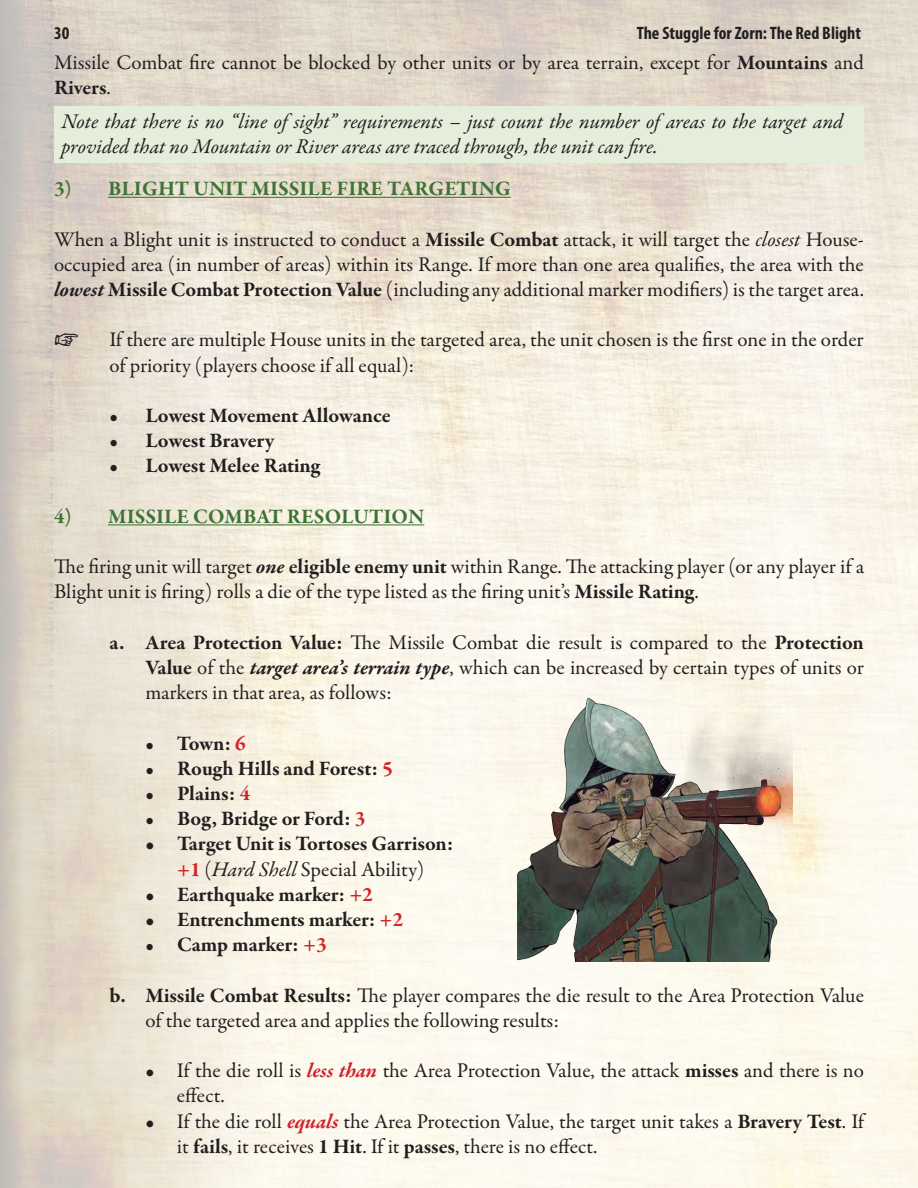
<style>
.page{position:relative;width:918px;height:1188px;background:#fff}
.page>*{position:absolute;margin:0;border:0;box-sizing:border-box;transform-origin:0 0}
.Paragraph_Style_6{font:21px/25.2px "Garamond Premr Pro";color:#231f20}
.Paragraph_Style_6-2{font:700 21px "Garamond Premr Pro";letter-spacing:-.005em;color:#231f20}
.t1{font:italic 21px/25.2px "Garamond Premr Pro";letter-spacing:-.005em;color:#231f20}
.t2{font:700 21px "Garamond Premr Pro";color:#3e7336}
.t3{font:700 condensed 18px "Myriad Pro";color:#231f20}
.s1{font-weight:700}
.s2{font-style:italic}
.s3{font-weight:700;font-style:italic}
.s4{color:#d1232a}
.s5{font-weight:400}
.s6{font-weight:700;color:#d1232a}
.s7{font-weight:700;font-style:italic;color:#d1232a}
</style>
<div class="page">
<img style="left:0;top:0;width:918px;height:1188px">
<hr style="left:108px;top:197px;width:403px;height:1px;background:#3e7336">
<hr style="left:108px;top:524px;width:316px;height:1px;background:#3e7336">
<div style="left:54px;top:106px;width:810px;height:57px;background:#e4eeda"></div>
<img style="left:517px;top:698px;width:275px;height:263px">
<p class="t3" style="left:54px;top:22px;width:17px">30</p>
<p class="t3" style="left:637px;top:22px;width:226px">The Stuggle for Zorn: The Red Blight</p>
<p class="Paragraph_Style_6" style="left:54px;top:51px;width:812px">Missile Combat fire cannot be blocked by other units or by area terrain, except for <span class="s1">Mountains</span> and<br><span class="s1">Rivers</span>.</p>
<p class="t1" style="left:62px;top:110px;width:783px">Note that there is no “line of sight” requirements – just count the number of areas to the target and provided that no Mountain or River areas are traced through, the unit can fire.</p>
<p class="t2" style="left:54px;top:176px;width:458px">3) BLIGHT UNIT MISSILE FIRE TARGETING</p>
<p class="Paragraph_Style_6" style="left:54px;top:227px;width:812px;text-align:justify">When a Blight unit is instructed to conduct a <span class="s1">Missile Combat</span> attack, it will target the <span class="s2">closest</span> House&shy;occupied area (in number of areas) within its Range. If more than one area qualifies, the area with the <span class="s3">lowest</span> <span class="s1">Missile Combat Protection Value</span> (including any additional marker modifiers) is the target area.</p>
<p class="Paragraph_Style_6" style="left:54px;top:328px;width:26px">☞</p>
<p class="Paragraph_Style_6" style="left:110px;top:328px;width:756px">If there are multiple House units in the targeted area, the unit chosen is the first one in the order</p>
<p class="Paragraph_Style_6" style="left:110px;top:353px;width:306px">of priority (players choose if all equal):</p>
<p class="Paragraph_Style_6-2" style="left:110px;top:403px;width:283px">• Lowest Movement Allowance</p>
<p class="Paragraph_Style_6-2" style="left:110px;top:428px;width:166px">• Lowest Bravery</p>
<p class="Paragraph_Style_6-2" style="left:110px;top:453px;width:213px">• Lowest Melee Rating</p>
<p class="t2" style="left:54px;top:503px;width:372px">4) MISSILE COMBAT RESOLUTION</p>
<p class="Paragraph_Style_6" style="left:54px;top:555px;width:812px">The firing unit will target <span class="s3">one</span> <span class="s1">eligible enemy unit</span> within Range. The attacking player (or any player if a<br>Blight unit is firing) rolls a die of the type listed as the firing unit’s <span class="s1">Missile Rating</span>.</p>
<p class="Paragraph_Style_6" style="left:110px;top:630px;width:756px"><span class="s1">a. Area Protection Value:</span> The Missile Combat die result is compared to the <span class="s1">Protection</span></p>
<p class="Paragraph_Style_6" style="left:145px;top:655px;width:720px"><span class="s1">Value</span> of the <span class="s3">target area’s terrain type</span>, which can be increased by certain types of units or</p>
<p class="Paragraph_Style_6" style="left:145px;top:681px;width:248px">markers in that area, as follows:</p>
<p class="Paragraph_Style_6-2" style="left:146px;top:730px;width:102px">• Town: <span class="s4">6</span></p>
<p class="Paragraph_Style_6-2" style="left:146px;top:755px;width:249px">• Rough Hills and Forest: <span class="s4">5</span></p>
<p class="Paragraph_Style_6-2" style="left:146px;top:781px;width:106px">• Plains: <span class="s4">4</span></p>
<p class="Paragraph_Style_6-2" style="left:146px;top:806px;width:221px">• Bog, Bridge or Ford: <span class="s4">3</span></p>
<p class="Paragraph_Style_6-2" style="left:145px;top:831px;width:310px"><span class="s5">•</span> Target Unit is Tortoses Garrison:</p>
<p class="Paragraph_Style_6" style="left:177px;top:857px;width:249px"><span class="s6">+1</span> (<span class="s2">Hard Shell</span> Special Ability)</p>
<p class="Paragraph_Style_6-2" style="left:145px;top:881px;width:229px"><span class="s5">•</span> Earthquake marker: <span class="s4">+2</span></p>
<p class="Paragraph_Style_6-2" style="left:145px;top:907px;width:259px"><span class="s5">•</span> Entrenchments marker: <span class="s4">+2</span></p>
<p class="Paragraph_Style_6-2" style="left:146px;top:932px;width:183px">• Camp marker: <span class="s4">+3</span></p>
<p class="Paragraph_Style_6" style="left:110px;top:983px;width:756px"><span class="s1">b. Missile Combat Results:</span> The player compares the die result to the Area Protection Value</p>
<p class="Paragraph_Style_6" style="left:145px;top:1008px;width:415px">of the targeted area and applies the following results:</p>
<p class="Paragraph_Style_6" style="left:145px;top:1059px;width:720px">• If the die roll is <span class="s7">less than</span> the Area Protection Value, the attack <span class="s1">misses</span> and there is no</p>
<p class="Paragraph_Style_6" style="left:177px;top:1084px;width:49px">effect.</p>
<p class="Paragraph_Style_6" style="left:145px;top:1109px;width:720px">• If the die roll <span class="s7">equals</span> the Area Protection Value, the target unit takes a <span class="s1">Bravery Test</span>. If</p>
<p class="Paragraph_Style_6" style="left:177px;top:1134px;width:422px">it <span class="s1">fails</span>, it receives <span class="s1">1 Hit</span>. If it <span class="s1">passes</span>, there is no effect.</p>
</div>
